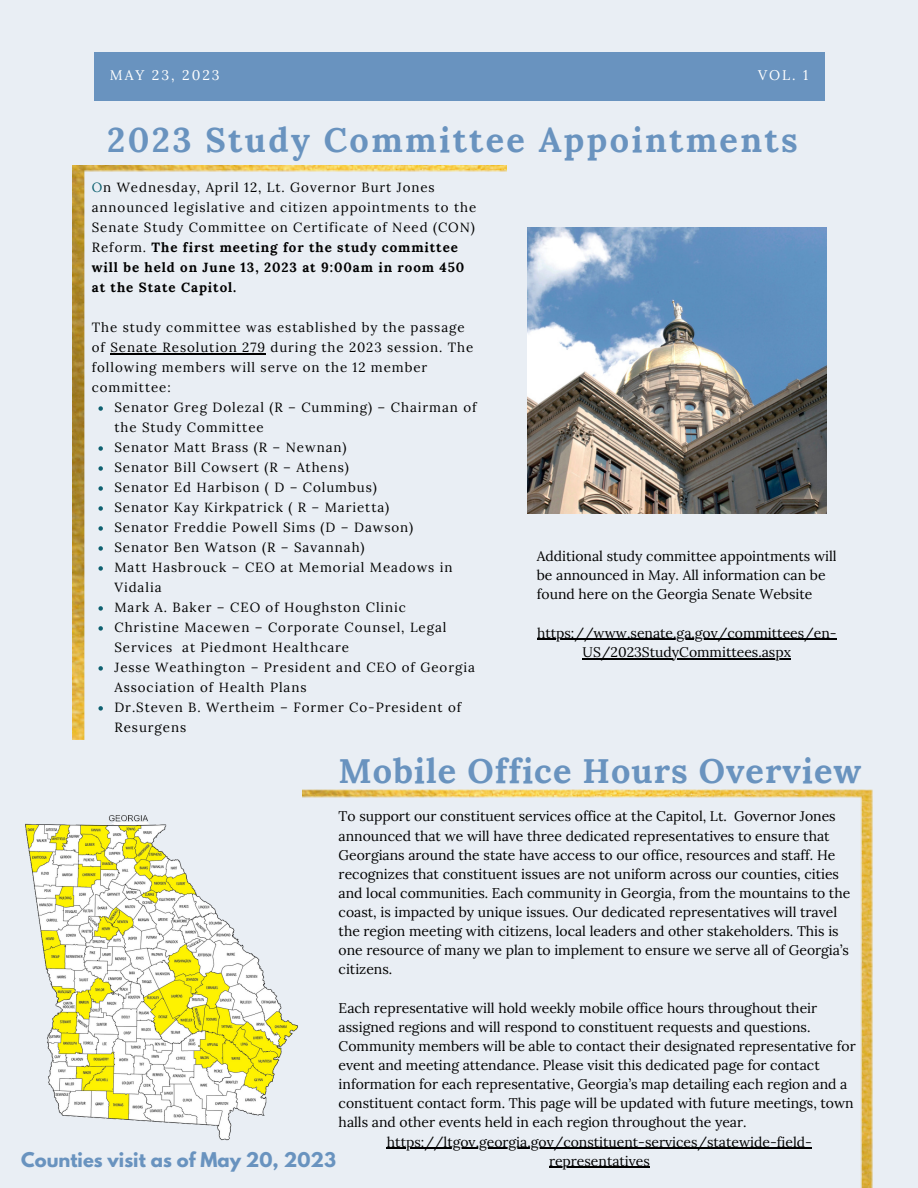
<style>
.page{position:relative;width:918px;height:1188px;background:#e9eef4}
.page>*{position:absolute;margin:0;border:0;box-sizing:border-box;transform-origin:0 0}
.t1{font:700 34.2px "Lora";letter-spacing:.07em;color:#6993bf}
.t2{font:700 34.2px "Lora";letter-spacing:.03em;color:#6993bf}
.t3{font:700 18px "League Spartan";color:#6993bf}
.t4{font:13.95px/19.2px "Lora";color:#000}
.t5{font:13.95px "Lora";letter-spacing:.14em;color:#fff}
.t6{font:13.35px/20px "Lora";letter-spacing:.07em;color:#000}
.s1{color:#0e6171}
.s2{font-weight:700}
</style>
<div class="page">
<div style="left:95px;top:53px;width:730px;height:47px;background:#6993bf"></div>
<img style="left:528px;top:228px;width:298px;height:286px">
<img style="left:73px;top:166px;width:434px;height:573px">
<hr style="left:537px;top:639px;width:300px;height:1px;background:#000">
<hr style="left:583px;top:658px;width:208px;height:1px;background:#000">
<img style="left:303px;top:790px;width:570px;height:398px">
<hr style="left:387px;top:1148px;width:425px;height:1px;background:#000">
<hr style="left:549px;top:1167px;width:101px;height:1px;background:#000">
<img style="left:25px;top:815px;width:273px;height:326px">
<p class="t5" style="left:110px;top:66px;width:111px">MAY 23, 2023</p>
<p class="t5" style="left:758px;top:66px;width:52px">VOL. 1</p>
<p class="t1" style="left:107px;top:117px;width:692px">2023 Study Committee Appointments</p>
<p class="t6" style="left:92px;top:177px;width:386px"><span class="s1">O</span>n Wednesday, April 12, Lt. Governor Burt Jones announced legislative and citizen appointments to the Senate Study Committee on Certificate of Need (CON)<br>Reform. <span class="s2">The first meeting for the study committee will be held on June 13, 2023 at 9:00am in room 450 at the State Capitol.</span></p>
<p class="t6" style="left:92px;top:317px;width:383px">The study committee was established by the passage of Senate Resolution 279 during the 2023 session. The following members will serve on the 12 member committee:</p>
<p class="t6" style="left:114px;top:397px;width:364px">Senator Greg Dolezal (R – Cumming) – Chairman of the Study Committee</p>
<p class="t6" style="left:114px;top:437px;width:234px">Senator Matt Brass (R – Newnan)</p>
<p class="t6" style="left:114px;top:457px;width:236px">Senator Bill Cowsert (R – Athens)</p>
<p class="t6" style="left:114px;top:477px;width:264px">Senator Ed Harbison ( D – Columbus)</p>
<p class="t6" style="left:114px;top:497px;width:276px">Senator Kay Kirkpatrick ( R – Marietta)</p>
<p class="t6" style="left:114px;top:517px;width:300px">Senator Freddie Powell Sims (D – Dawson)</p>
<p class="t6" style="left:114px;top:537px;width:252px">Senator Ben Watson (R – Savannah)</p>
<p class="t6" style="left:114px;top:557px;width:340px">Matt Hasbrouck – CEO at Memorial Meadows in<br>Vidalia</p>
<p class="t6" style="left:114px;top:597px;width:293px">Mark A. Baker – CEO of Houghston Clinic</p>
<p class="t6" style="left:114px;top:617px;width:334px">Christine Macewen – Corporate Counsel, Legal<br>Services at Piedmont Healthcare</p>
<p class="t6" style="left:114px;top:657px;width:362px">Jesse Weathington – President and CEO of Georgia<br>Association of Health Plans</p>
<p class="t6" style="left:114px;top:697px;width:348px">Dr.Steven B. Wertheim – Former Co-President of<br>Resurgens</p>
<p class="t4" style="left:537px;top:547px;width:301px">Additional study committee appointments will be announced in May. All information can be found here on the Georgia Senate Website</p>
<p class="t4" style="left:537px;top:623px;width:301px;text-align:center">https://www.senate.ga.gov/committees/en-<br>US/2023StudyCommittees.aspx</p>
<p class="t2" style="left:339px;top:749px;width:524px">Mobile Office Hours Overview</p>
<p class="t4" style="left:339px;top:807px;width:513px">To support our constituent services office at the Capitol, Lt. Governor Jones announced that we will have three dedicated representatives to ensure that Georgians around the state have access to our office, resources and staff. He recognizes that constituent issues are not uniform across our counties, cities and local communities. Each community in Georgia, from the mountains to the coast, is impacted by unique issues. Our dedicated representatives will travel the region meeting with citizens, local leaders and other stakeholders. This is one resource of many we plan to implement to ensure we serve all of Georgia’s citizens.</p>
<p class="t4" style="left:339px;top:998px;width:519px">Each representative will hold weekly mobile office hours throughout their assigned regions and will respond to constituent requests and questions.<br>Community members will be able to contact their designated representative for event and meeting attendance. Please visit this dedicated page for contact information for each representative, Georgia’s map detailing each region and a constituent contact form. This page will be updated with future meetings, town halls and other events held in each region throughout the year.</p>
<p class="t4" style="left:387px;top:1132px;width:427px">https://ltgov.georgia.gov/constituent-services/statewide-field-</p>
<p class="t3" style="left:21px;top:1150px;width:316px">Counties visit as of May 20, 2023</p>
<p class="t4" style="left:549px;top:1151px;width:102px">representatives</p>
</div>
